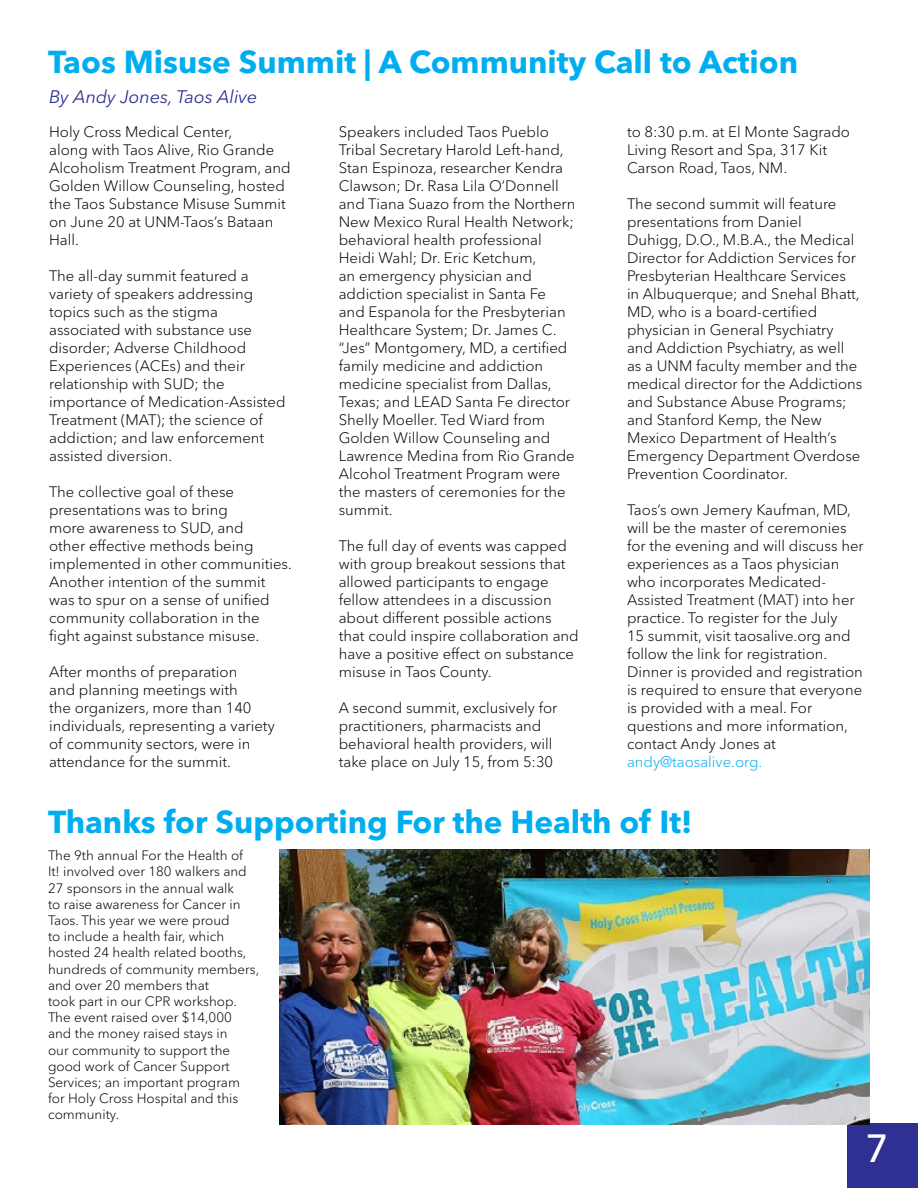
<style>
.page{position:relative;width:918px;height:1188px;background:#fff}
.page>*{position:absolute;margin:0;border:0;box-sizing:border-box;transform-origin:0 0}
.t1{font:500 39px "Avenir Next W1 G";color:#fff}
.t2{font:700 31.5px "Avenir Next W1 G";color:#00aeef}
.t3{font:italic 18px "Avenir Next W1 G";color:#2e3092}
.t4{font:300 15px/18px "Avenir Next W1 G";color:#000}
.t5{font:300 15px "Avenir Next W1 G";color:#00aeef}
.t6{font:300 13.5px/16.2px "Avenir Next W1 G";color:#000}
</style>
<div class="page">
<div style="left:847px;top:1123px;width:71px;height:65px;background:#2e3092"></div>
<img style="left:279px;top:849px;width:591px;height:275px">
<h2 class="t2" style="left:48px;top:36px;width:752px">Taos Misuse Summit | A Community Call to Action</h2>
<p class="t3" style="left:49px;top:82px;width:210px">By Andy Jones, Taos Alive</p>
<p class="t4" style="left:49px;top:122px;width:243px">Holy Cross Medical Center,<br>along with Taos Alive, Rio Grande<br>Alcoholism Treatment Program, and<br>Golden Willow Counseling, hosted the Taos Substance Misuse Summit on June 20 at UNM-Taos’s Bataan<br>Hall.</p>
<p class="t4" style="left:49px;top:266px;width:238px">The all-day summit featured a variety of speakers addressing topics such as the stigma associated with substance use disorder; Adverse Childhood<br>Experiences (ACEs) and their relationship with SUD; the importance of Medication-Assisted<br>Treatment (MAT); the science of addiction; and law enforcement assisted diversion.</p>
<p class="t4" style="left:49px;top:482px;width:244px">The collective goal of these presentations was to bring<br>more awareness to SUD, and<br>other effective methods being implemented in other communities.<br>Another intention of the summit was to spur on a sense of unified community collaboration in the fight against substance misuse.</p>
<p class="t4" style="left:49px;top:662px;width:227px">After months of preparation<br>and planning meetings with<br>the organizers, more than 140 individuals, representing a variety of community sectors, were in attendance for the summit.</p>
<p class="t4" style="left:339px;top:122px;width:238px">Speakers included Taos Pueblo<br>Tribal Secretary Harold Left-hand,<br>Stan Espinoza, researcher Kendra<br>Clawson; Dr. Rasa Lila O’Donnell and Tiana Suazo from the Northern<br>New Mexico Rural Health Network; behavioral health professional<br>Heidi Wahl; Dr. Eric Ketchum,<br>an emergency physician and addiction specialist in Santa Fe and Espanola for the Presbyterian<br>Healthcare System; Dr. James C. “Jes” Montgomery, MD, a certified family medicine and addiction medicine specialist from Dallas,<br>Texas; and LEAD Santa Fe director<br>Shelly Moeller. Ted Wiard from<br>Golden Willow Counseling and<br>Lawrence Medina from Rio Grande<br>Alcohol Treatment Program were the masters of ceremonies for the summit.</p>
<p class="t4" style="left:339px;top:536px;width:242px">The full day of events was capped with group breakout sessions that allowed participants to engage fellow attendees in a discussion about different possible actions that could inspire collaboration and have a positive effect on substance misuse in Taos County.</p>
<p class="t4" style="left:339px;top:698px;width:220px">A second summit, exclusively for practitioners, pharmacists and behavioral health providers, will take place on July 15, from 5:30</p>
<p class="t4" style="left:627px;top:122px;width:225px">to 8:30 p.m. at El Monte Sagrado<br>Living Resort and Spa, 317 Kit<br>Carson Road, Taos, NM.</p>
<p class="t4" style="left:627px;top:194px;width:237px">The second summit will feature presentations from Daniel<br>Duhigg, D.O., M.B.A., the Medical<br>Director for Addiction Services for<br>Presbyterian Healthcare Services<br>in Albuquerque; and Snehal Bhatt,<br>MD, who is a board-certified physician in General Psychiatry and Addiction Psychiatry, as well as a UNM faculty member and the medical director for the Addictions and Substance Abuse Programs; and Stanford Kemp, the New<br>Mexico Department of Health’s<br>Emergency Department Overdose<br>Prevention Coordinator.</p>
<p class="t4" style="left:627px;top:500px;width:238px">Taos’s own Jemery Kaufman, MD, will be the master of ceremonies for the evening and will discuss her experiences as a Taos physician who incorporates Medicated-<br>Assisted Treatment (MAT) into her practice. To register for the July<br>15 summit, visit taosalive.org and follow the link for registration.<br>Dinner is provided and registration is required to ensure that everyone is provided with a meal. For questions and more information, contact Andy Jones at</p>
<p class="t5" style="left:627px;top:750px;width:137px">andy@taosalive.org.</p>
<h2 class="t2" style="left:48px;top:796px;width:646px">Thanks for Supporting For the Health of It!</h2>
<p class="t6" style="left:48px;top:846px;width:213px">The 9th annual For the Health of<br>It! involved over 180 walkers and<br>27 sponsors in the annual walk<br>to raise awareness for Cancer in<br>Taos. This year we were proud<br>to include a health fair, which hosted 24 health related booths, hundreds of community members, and over 20 members that<br>took part in our CPR workshop.<br>The event raised over $14,000<br>and the money raised stays in<br>our community to support the good work of Cancer Support<br>Services; an important program for Holy Cross Hospital and this community.</p>
<h1 class="t1" style="left:866px;top:1118px;width:25px">7</h1>
</div>
